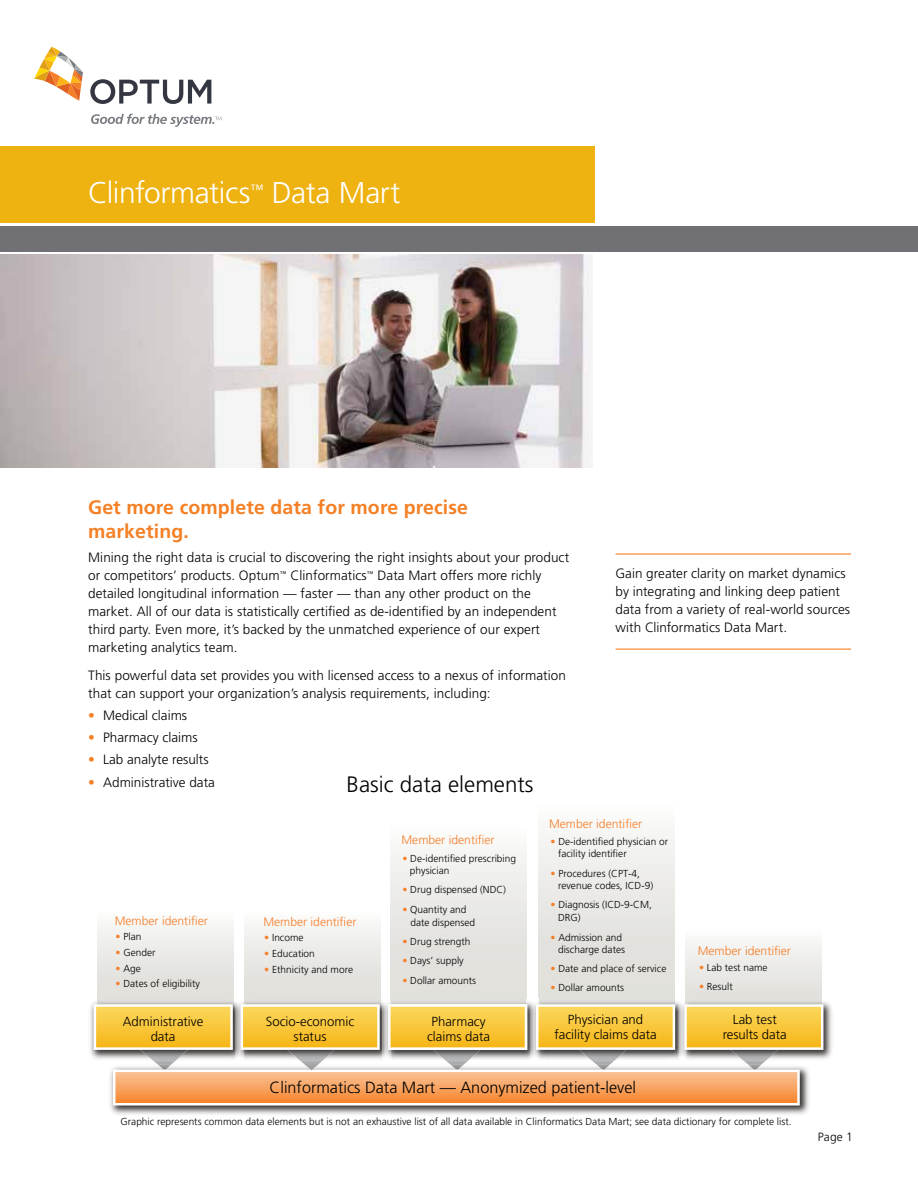
<style>
.page{position:relative;width:918px;height:1188px;background:#fff}
.page>*{position:absolute;margin:0;border:0;box-sizing:border-box;transform-origin:0 0}
.t1{font:300 30px "Frutiger LT Std";letter-spacing:-.015em;color:#fff}
.t2{font:300 22.35px "Frutiger LT Std";color:#010101}
.t3{font:700 19.5px/24px "Frutiger LT Std";letter-spacing:.005em;color:#f58025}
.t4{font:300 16.2px "Frutiger LT Std";color:#000}
.t5{font:300 13.5px/18px "Frutiger LT Std";letter-spacing:.005em;color:#000}
.t6{font:300 13.5px "Frutiger LT Std";color:#fff}
.t7{font:300 13.2px/15.8px "Frutiger LT Std";color:#000;text-align:center}
.t8{font:300 12.15px "Frutiger LT Std";color:#f57e29}
.t9{font:300 12px "Frutiger LT Std";color:#000}
.t10{font:300 10.2px/12px "Frutiger LT Std";color:#010101}
.s1{color:#f58025}
.s2{font-weight:400;color:#f57e29}
.s3{color:#f57e29}
</style>
<div class="page">
<div style="left:686px;top:929px;width:136px;height:70px;background:linear-gradient(to bottom,#fbfbfa,#e0dfda)"></div>
<div style="left:539px;top:804px;width:135px;height:195px;background:linear-gradient(to bottom,#faf9f8,#dcdbd6)"></div>
<div style="left:390px;top:825px;width:136px;height:174px;background:linear-gradient(to bottom,#faf9f8,#dddcd6)"></div>
<div style="left:97px;top:911px;width:136px;height:88px;background:linear-gradient(to bottom,#fafaf9,#deddd8)"></div>
<img style="left:90px;top:999px;width:145px;height:60px">
<img style="left:139px;top:1050px;width:51px;height:11px">
<img style="left:97px;top:999px;width:136px;height:5px">
<svg style="left:94px;top:1004px;width:139px;height:46px;background:#f8cd56"></svg>
<img style="left:110px;top:1066px;width:699px;height:49px">
<img style="left:244px;top:999px;width:287px;height:61px">
<img style="left:433px;top:1050px;width:47px;height:11px">
<img style="left:538px;top:999px;width:141px;height:60px">
<img style="left:578px;top:1050px;width:51px;height:11px">
<img style="left:539px;top:999px;width:135px;height:5px">
<img style="left:531px;top:1003px;width:7px;height:54px">
<svg style="left:536px;top:1004px;width:139px;height:46px;background:#f8cd56"></svg>
<img style="left:686px;top:1001px;width:146px;height:58px">
<img style="left:729px;top:1050px;width:51px;height:11px">
<img style="left:686px;top:999px;width:136px;height:5px">
<img style="left:679px;top:999px;width:7px;height:58px">
<svg style="left:684px;top:1004px;width:139px;height:46px;background:#f8cd56"></svg>
<svg style="left:113px;top:1061px;width:687px;height:45px"></svg>
<div style="left:244px;top:911px;width:136px;height:88px;background:linear-gradient(to bottom,#fafaf9,#deddd8)"></div>
<img style="left:235px;top:1002px;width:9px;height:56px">
<img style="left:383px;top:999px;width:8px;height:61px">
<svg style="left:388px;top:999px;width:139px;height:51px;background:#f6ce61"></svg>
<img style="left:391px;top:1007px;width:1px;height:40px">
<img style="left:388px;top:1004px;width:3px;height:46px">
<img style="left:286px;top:1050px;width:51px;height:11px">
<img style="left:244px;top:999px;width:136px;height:5px">
<svg style="left:241px;top:1004px;width:139px;height:46px;background:#f8cd56"></svg>
<div style="left:0;top:147px;width:594px;height:76px;background:#eeb211"></div>
<div style="left:0;top:226px;width:918px;height:25px;background:#717074"></div>
<hr style="left:616px;top:553px;width:235px;height:2px;background:#f58025">
<hr style="left:616px;top:649px;width:235px;height:1px;background:#f58025">
<img style="left:1px;top:254px;width:589px;height:214px">
<svg style="left:91px;top:114px;width:130px;height:13px"></svg>
<svg style="left:34px;top:47px;width:49px;height:54px"></svg>
<svg style="left:90px;top:79px;width:121px;height:25px"></svg>
<h1 class="t1" style="left:88px;top:175px;width:164px">Clinformatics</h1>
<p class="t6" style="left:250px;top:181px;width:15px">™</p>
<h1 class="t1" style="left:272px;top:175px;width:130px">Data Mart</h1>
<h3 class="t3" style="left:88px;top:495px;width:381px">Get more complete data for more precise marketing.</h3>
<p class="t5" style="left:88px;top:549px;width:483px">Mining the right data is crucial to discovering the right insights about your product or competitors’ products. Optum<sup>™</sup> Clinformatics<sup>™</sup> Data Mart offers more richly detailed longitudinal information — faster — than any other product on the market. All of our data is statistically certified as de-identified by an independent third party. Even more, it’s backed by the unmatched experience of our expert marketing analytics team.</p>
<p class="t5" style="left:88px;top:666px;width:479px">This powerful data set provides you with licensed access to a nexus of information that can support your organization’s analysis requirements, including:</p>
<p class="t5" style="left:88px;top:706px;width:100px"><span class="s1">•</span> Medical claims</p>
<p class="t5" style="left:88px;top:729px;width:111px"><span class="s1">•</span> Pharmacy claims</p>
<p class="t5" style="left:88px;top:751px;width:122px"><span class="s1">•</span> Lab analyte results</p>
<p class="t5" style="left:88px;top:773px;width:128px"><span class="s1">•</span> Administrative data</p>
<h2 class="t2" style="left:347px;top:772px;width:188px">Basic data elements</h2>
<p class="t5" style="left:616px;top:565px;width:236px">Gain greater clarity on market dynamics by integrating and linking deep patient data from a variety of real-world sources with Clinformatics Data Mart.</p>
<p class="t8" style="left:115px;top:914px;width:95px">Member identifier</p>
<p class="t10" style="left:116px;top:931px;width:27px"><span class="s2">•</span> Plan</p>
<p class="t10" style="left:116px;top:947px;width:41px"><span class="s2">•</span> Gender</p>
<p class="t10" style="left:116px;top:963px;width:27px"><span class="s2">•</span> Age</p>
<p class="t10" style="left:116px;top:978px;width:86px"><span class="s2">•</span> Dates of eligibility</p>
<p class="t8" style="left:263px;top:915px;width:95px">Member identifier</p>
<p class="t10" style="left:264px;top:932px;width:41px"><span class="s2">•</span> Income</p>
<p class="t10" style="left:264px;top:948px;width:52px"><span class="s2">•</span> Education</p>
<p class="t10" style="left:264px;top:964px;width:90px"><span class="s2">•</span> Ethnicity and more</p>
<p class="t8" style="left:401px;top:833px;width:95px">Member identifier</p>
<p class="t10" style="left:410px;top:853px;width:108px;text-indent:-8px"><span class="s3">•</span> De-identified prescribing physician</p>
<p class="t10" style="left:402px;top:884px;width:105px"><span class="s3">•</span> Drug dispensed (NDC)</p>
<p class="t10" style="left:410px;top:903px;width:66px;line-height:12.9px;text-indent:-8px"><span class="s3">•</span> Quantity and date dispensed</p>
<p class="t10" style="left:402px;top:936px;width:70px"><span class="s3">•</span> Drug strength</p>
<p class="t10" style="left:402px;top:955px;width:63px"><span class="s3">•</span> Days’ supply</p>
<p class="t10" style="left:402px;top:974px;width:75px"><span class="s3">•</span> Dollar amounts</p>
<p class="t8" style="left:549px;top:817px;width:95px">Member identifier</p>
<p class="t10" style="left:558px;top:836px;width:112px;text-indent:-8px"><span class="s2">•</span> De-identified physician or facility identifier</p>
<p class="t10" style="left:558px;top:867px;width:97px;text-indent:-8px"><span class="s2">•</span> Procedures (CPT-4, revenue codes, ICD-9)</p>
<p class="t10" style="left:558px;top:898px;width:95px;line-height:12.9px;text-indent:-8px"><span class="s2">•</span> Diagnosis (ICD-9-CM,<br>DRG)</p>
<p class="t10" style="left:550px;top:931px;width:76px;text-align:right"><span class="s2">•</span> Admission and discharge dates</p>
<p class="t10" style="left:550px;top:963px;width:117px"><span class="s2">•</span> Date and place of service</p>
<p class="t10" style="left:550px;top:982px;width:75px"><span class="s2">•</span> Dollar amounts</p>
<p class="t8" style="left:698px;top:944px;width:95px">Member identifier</p>
<p class="t10" style="left:699px;top:961px;width:70px"><span class="s2">•</span> Lab test name</p>
<p class="t10" style="left:699px;top:980px;width:35px"><span class="s2">•</span> Result</p>
<p class="t7" style="left:123px;top:1013px;width:82px">Administrative data</p>
<p class="t7" style="left:427px;top:1013px;width:64px">Pharmacy claims data</p>
<p class="t7" style="left:723px;top:1011px;width:66px">Lab test results data</p>
<p class="t7" style="left:554px;top:1013px;width:104px;line-height:14.7px">Physician and facility claims data</p>
<p class="t4" style="left:270px;top:1078px;width:368px">Clinformatics Data Mart — Anonymized patient-level</p>
<p class="t10" style="left:121px;top:1115px;width:672px">Graphic represents common data elements but is not an exhaustive list of all data available in Clinformatics Data Mart; see data dictionary for complete list.</p>
<p class="t7" style="left:266px;top:1013px;width:90px">Socio-economic status</p>
<p class="t9" style="left:818px;top:1130px;width:36px">Page 1</p>
</div>
